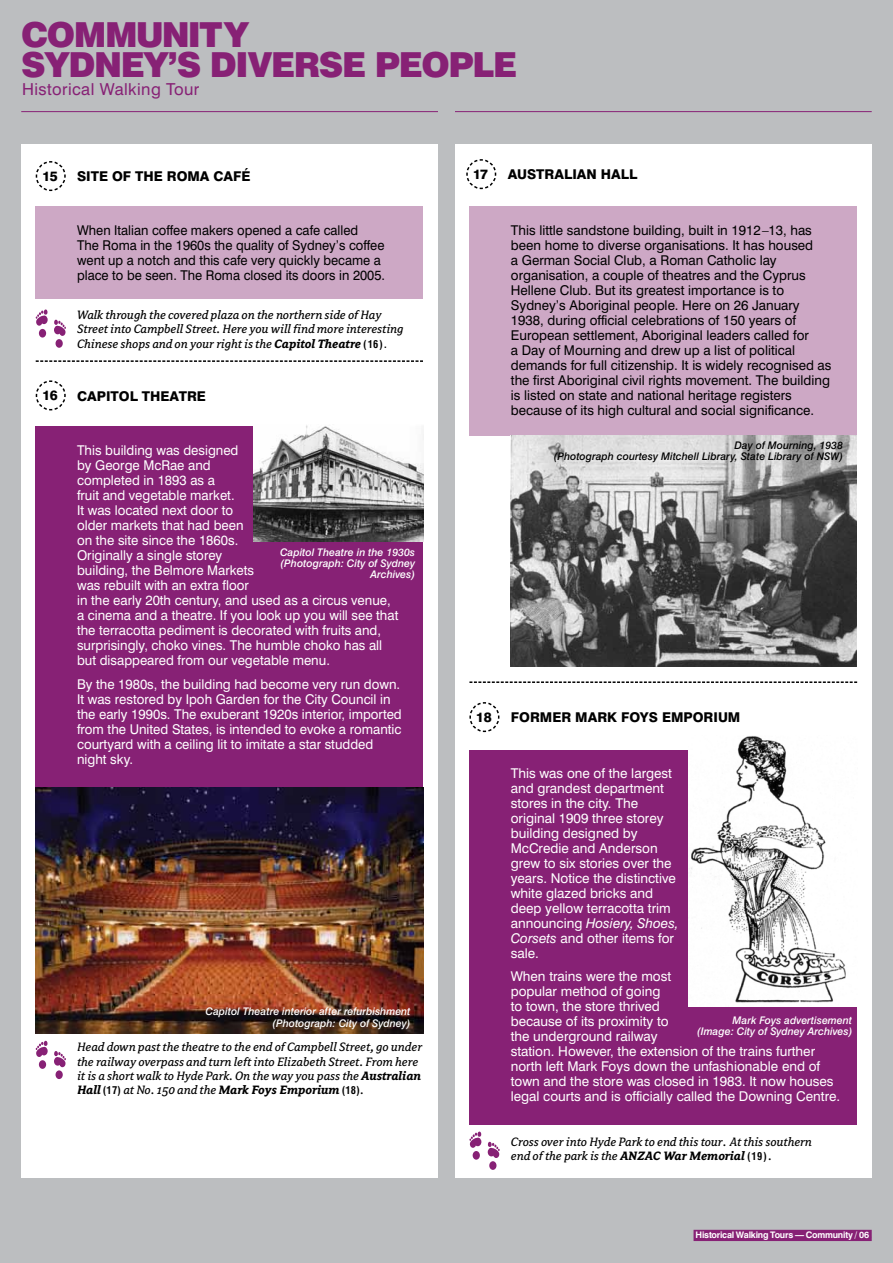
<style>
.page{position:relative;width:893px;height:1263px;background:#bcbec0}
.page>*{position:absolute;margin:0;border:0;box-sizing:border-box;transform-origin:0 0}
.t1{font:900 34.5px/30px "Swiss 721 BT";letter-spacing:-.04em;color:#872175}
.t2{font:16.5px "Swiss 721 BT";letter-spacing:.025em;color:#872175}
.t3{font:13.5px/15px "Swiss 721 BT";color:#fff}
.t4{font:13.5px/15px "Swiss 721 BT";color:#000}
.t5{font:italic 13.5px/14.2px "Avance";color:#000}
.t6{font:13.5px/15px "Swiss 721 BT";color:#000;scale:.96 1}
.t7{font:800 13.5px "Swiss 721 BT";color:#000}
.t8{font:italic 500 10.5px/11.2px "Swiss 721 BT";color:#fff;text-align:right}
.t9{font:italic 500 10.5px/11.2px "Swiss 721 BT";color:#000;text-align:right}
.t10{font:700 9px "Swiss 721 BT";letter-spacing:-.025em;color:#fff}
.s1{font-weight:700}
.s2{font-family:"Swiss 721 BT";font-weight:700;font-style:normal;font-stretch:condensed;font-size:10.5px}
.s3{font-style:italic}
.s4{color:#872175}
</style>
<div class="page">
<hr style="left:21px;top:111px;width:417px;height:1px;background:#872175">
<hr style="left:455px;top:111px;width:417px;height:1px;background:#872175">
<div style="left:21px;top:145px;width:417px;height:1033px;background:#fff"></div>
<div style="left:455px;top:145px;width:417px;height:1033px;background:#fff"></div>
<div style="left:693px;top:1230px;width:179px;height:11px;background:#872175"></div>
<div style="left:36px;top:207px;width:387px;height:92px;background:#cda8c5"></div>
<svg style="left:35px;top:161px;width:31px;height:31px"></svg>
<div style="left:39px;top:329px;width:7px;height:9px;background:#872175;border-radius:50%"></div>
<svg style="left:36px;top:309px;width:12px;height:17px"></svg>
<div style="left:56px;top:339px;width:7px;height:9px;background:#872175;border-radius:50%"></div>
<svg style="left:54px;top:320px;width:12px;height:16px"></svg>
<div style="left:39px;top:1060px;width:7px;height:9px;background:#872175;border-radius:50%"></div>
<svg style="left:36px;top:1041px;width:12px;height:16px"></svg>
<div style="left:56px;top:1070px;width:7px;height:9px;background:#872175;border-radius:50%"></div>
<svg style="left:54px;top:1051px;width:12px;height:16px"></svg>
<svg style="left:36px;top:360px;width:387px;height:2px"></svg>
<div style="left:36px;top:426px;width:387px;height:363px;background:#872175"></div>
<svg style="left:35px;top:380px;width:31px;height:31px"></svg>
<img style="left:36px;top:787px;width:387px;height:246px">
<img style="left:254px;top:425px;width:169px;height:117px">
<div style="left:469px;top:207px;width:388px;height:229px;background:#cda8c5"></div>
<svg style="left:466px;top:159px;width:31px;height:31px"></svg>
<img style="left:511px;top:436px;width:346px;height:230px">
<svg style="left:469px;top:681px;width:388px;height:2px"></svg>
<div style="left:469px;top:750px;width:388px;height:374px;background:#872175"></div>
<svg style="left:469px;top:702px;width:31px;height:31px"></svg>
<img style="left:688px;top:736px;width:169px;height:271px">
<div style="left:473px;top:1151px;width:7px;height:9px;background:#872175;border-radius:50%"></div>
<svg style="left:469px;top:1131px;width:12px;height:17px"></svg>
<div style="left:489px;top:1161px;width:7px;height:9px;background:#872175;border-radius:50%"></div>
<svg style="left:488px;top:1142px;width:12px;height:16px"></svg>
<h1 class="t1" style="left:21px;top:20px;width:494px">COMMUNITY<br>SYDNEY’S DIVERSE PEOPLE</h1>
<p class="t2" style="left:22px;top:79px;width:179px">Historical Walking Tour</p>
<p class="t7" style="left:42px;top:168px;width:17px">15</p>
<p class="t7" style="left:77px;top:168px;width:17px">SITE</p>
<p class="t7" style="left:112px;top:168px;width:140px">OF THE ROMA CAFÉ</p>
<p class="t7" style="left:42px;top:387px;width:17px">16</p>
<p class="t6" style="left:77px;top:222px;width:322px">When Italian coffee makers opened a cafe called<br>The Roma in the 1960s the quality of Sydney’s coffee went up a notch and this cafe very quickly became a place to be seen. The Roma closed its doors in 2005.</p>
<p class="t5" style="left:77px;top:308px;width:328px">Walk through the covered plaza on the northern side of Hay<br>Street into Campbell Street. Here you will find more interesting<br>Chinese shops and on your right is the <span class="s1">Capitol Theatre</span> <span class="s2">(16).</span></p>
<p class="t7" style="left:77px;top:388px;width:75px">CAPITOL THE</p>
<p class="t7" style="left:170px;top:388px;width:36px">ATRE</p>
<p class="t3" style="left:77px;top:443px;width:323px">This building was designed<br>by George McRae and<br>completed in 1893 as a<br>fruit and vegetable market.<br>It was located next door to<br>older markets that had been<br>on the site since the 1860s.<br>Originally a single storey<br>building, the Belmore Markets<br>was rebuilt with an extra floor<br>in the early 20th century, and used as a circus venue, a cinema and a theatre. If you look up you will see that the terracotta pediment is decorated with fruits and, surprisingly, choko vines. The humble choko has all but disappeared from our vegetable menu.</p>
<p class="t3" style="left:77px;top:676px;width:326px">By the 1980s, the building had become very run down.<br>It was restored by Ipoh Garden for the City Council in the early 1990s. The exuberant 1920s interior, imported from the United States, is intended to evoke a romantic courtyard with a ceiling lit to imitate a star studded night sky.</p>
<p class="t8" style="left:280px;top:546px;width:137px">Capitol Theatre in the 1930s (Photograph: City of Sydney<br>Archives)</p>
<p class="t8" style="left:205px;top:1006px;width:207px">Capitol Theatre interior after refurbishment (Photograph: City of Sydney)</p>
<p class="t5" style="left:77px;top:1040px;width:347px">Head down past the theatre to the end of Campbell Street, go under the railway overpass and turn left into Elizabeth Street. From here it is a short walk to Hyde Park. On the way you pass the <span class="s1">Australian Hall</span> <span class="s2">(17)</span> at No. 150 and the <span class="s1">Mark Foys Emporium</span> <span class="s2">(18)</span>.</p>
<p class="t7" style="left:473px;top:166px;width:17px">17</p>
<p class="t7" style="left:508px;top:166px;width:122px">AUSTRALIAN HALL</p>
<p class="t4" style="left:511px;top:222px;width:322px">This little sandstone building, built in 1912–13, has been home to diverse organisations. It has housed<br>a German Social Club, a Roman Catholic lay organisation, a couple of theatres and the Cyprus Hellene Club. But its greatest importance is to Sydney’s Aboriginal people. Here on 26 January 1938, during official celebrations of 150 years of European settlement, Aboriginal leaders called for<br>a Day of Mourning and drew up a list of political demands for full citizenship. It is widely recognised as the first Aboriginal civil rights movement. The building is listed on state and national heritage registers because of its high cultural and social significance.</p>
<p class="t9" style="left:554px;top:439px;width:291px">Day of Mourning, 1938<br>(Photograph courtesy Mitchell Library, State Library of NSW)</p>
<p class="t7" style="left:476px;top:709px;width:17px">18</p>
<p class="t7" style="left:511px;top:709px;width:231px">FORMER MARK FOYS EMPORIUM</p>
<p class="t3" style="left:511px;top:765px;width:169px">This was one of the largest and grandest department stores in the city. The original 1909 three storey building designed by<br>McCredie and Anderson grew to six stories over the years. Notice the distinctive white glazed bricks and deep yellow terracotta trim announcing <span class="s3">Hosiery, Shoes,<br>Corsets</span> and other items for sale.</p>
<p class="t3" style="left:511px;top:969px;width:331px">When trains were the most<br>popular method of going<br>to town, the store thrived<br>because of its proximity to<br>the underground railway<br>station. However, the extension of the trains further north left Mark Foys down the unfashionable end of town and the store was closed in 1983. It now houses legal courts and is officially called the Downing Centre.</p>
<p class="t8" style="left:697px;top:1014px;width:157px">Mark Foys advertisement (Image: City of Sydney Archives)</p>
<p class="t5" style="left:511px;top:1135px;width:302px">Cross over into Hyde Park to end this tour. At this southern end of the park is the <span class="s1">ANZAC War Memorial</span> <span class="s2">(19)</span>.</p>
<p class="t10" style="left:696px;top:1230px;width:178px">Historical Walking Tours — Community / 06<span class="s4">.</span></p>
</div>
